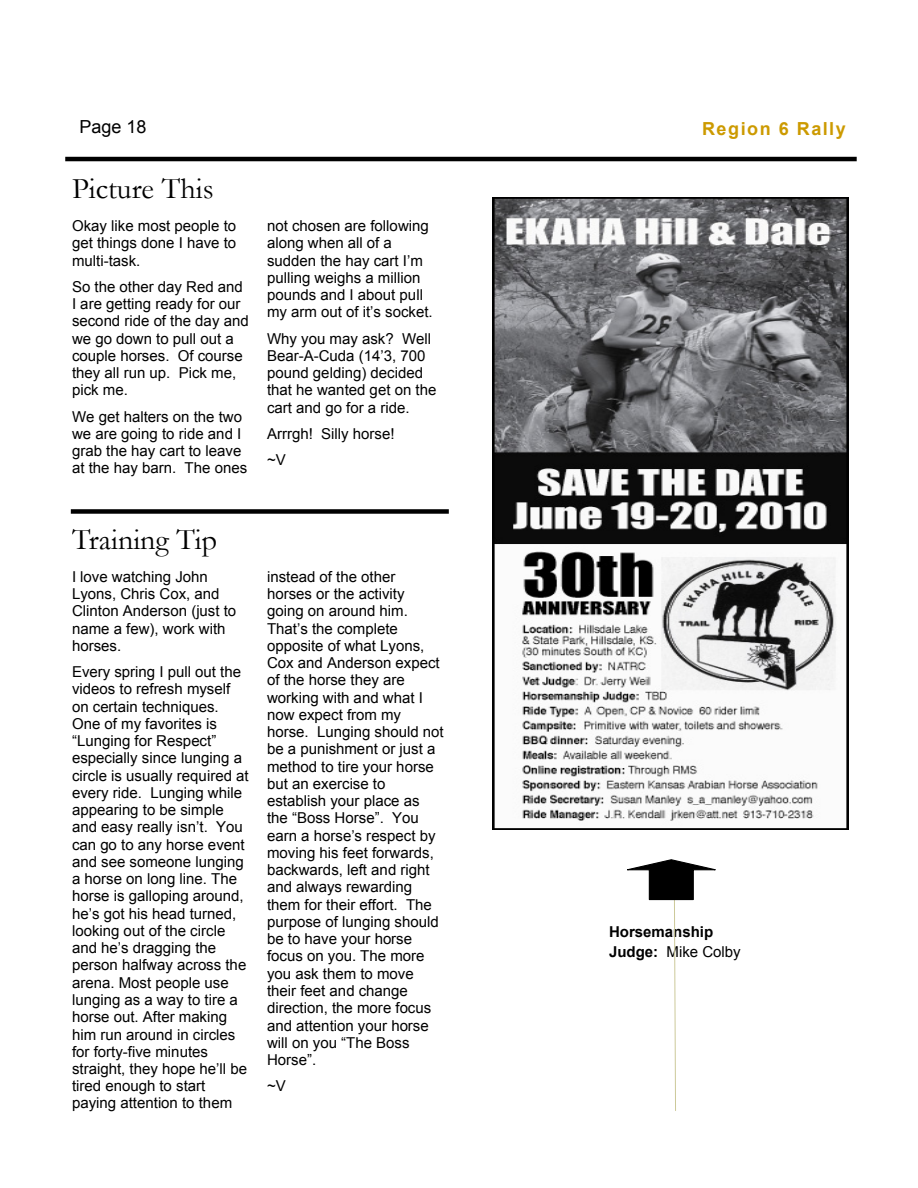
<style>
.page{position:relative;width:918px;height:1188px;background:#fff}
.page>*{position:absolute;margin:0;border:0;box-sizing:border-box;transform-origin:0 0}
.t1{font:30px "Garamond";color:#000}
.t2{font:700 18px "Arial";letter-spacing:.085em;color:#cc9a00}
.t3{font:18px "Arial";color:#000}
.t4{font:15px/17.2px "Arial";color:#000}
.t5{font:700 15px/19.6px "Arial";color:#000}
.s1{font-weight:400}
</style>
<div class="page">
<hr style="left:65px;top:157px;width:792px;height:4px;background:#000">
<div style="left:71px;top:509px;width:378px;height:5px;background:#000"></div>
<img style="left:492px;top:197px;width:357px;height:632px">
<svg style="left:627px;top:859px;width:89px;height:252px"></svg>
<p class="t3" style="left:79px;top:115px;width:68px">Page 18</p>
<p class="t2" style="left:702px;top:117px;width:145px">Region 6 Rally</p>
<h1 class="t1" style="left:72px;top:168px;width:143px">Picture This</h1>
<p class="t4" style="left:72px;top:217px;width:166px;text-align:justify">Okay like most people to get things done I have to multi-task.</p>
<p class="t4" style="left:72px;top:278px;width:178px">So the other day Red and<br>I are getting ready for our second ride of the day and we go down to pull out a couple horses. Of course they all run up. Pick me, pick me.</p>
<p class="t4" style="left:72px;top:408px;width:177px">We get halters on the two we are going to ride and I grab the hay cart to leave at the hay barn. The ones</p>
<p class="t4" style="left:267px;top:217px;width:167px">not chosen are following along when all of a sudden the hay cart I’m pulling weighs a million pounds and I about pull my arm out of it’s socket.</p>
<p class="t4" style="left:267px;top:330px;width:171px">Why you may ask? Well<br>Bear-A-Cuda (14’3, 700 pound gelding) decided that he wanted get on the cart and go for a ride.</p>
<p class="t4" style="left:267px;top:421px;width:129px;line-height:26.2px">Arrrgh! Silly horse! ~V</p>
<h1 class="t1" style="left:72px;top:519px;width:147px">Training Tip</h1>
<p class="t4" style="left:72px;top:568px;width:166px">I love watching John<br>Lyons, Chris Cox, and<br>Clinton Anderson (just to name a few), work with horses.</p>
<p class="t4" style="left:72px;top:663px;width:178px">Every spring I pull out the videos to refresh myself on certain techniques.<br>One of my favorites is “Lunging for Respect” especially since lunging a circle is usually required at every ride. Lunging while appearing to be simple and easy really isn’t. You can go to any horse event and see someone lunging a horse on long line. The horse is galloping around, he’s got his head turned, looking out of the circle and he’s dragging the person halfway across the arena. Most people use lunging as a way to tire a horse out. After making him run around in circles for forty-five minutes straight, they hope he’ll be tired enough to start paying attention to them</p>
<p class="t4" style="left:267px;top:568px;width:178px">instead of the other horses or the activity going on around him.<br>That’s the complete opposite of what Lyons,<br>Cox and Anderson expect of the horse they are working with and what I now expect from my horse. Lunging should not be a punishment or just a method to tire your horse but an exercise to establish your place as the “Boss Horse”. You earn a horse’s respect by moving his feet forwards, backwards, left and right and always rewarding them for their effort. The purpose of lunging should be to have your horse focus on you. The more you ask them to move their feet and change direction, the more focus and attention your horse will on you “The Boss<br>Horse”.</p>
<p class="t4" style="left:267px;top:1078px;width:20px">~V</p>
<p class="t5" style="left:609px;top:923px;width:133px">Horsemanship<br>Judge: <span class="s1">Mike Colby</span></p>
</div>
